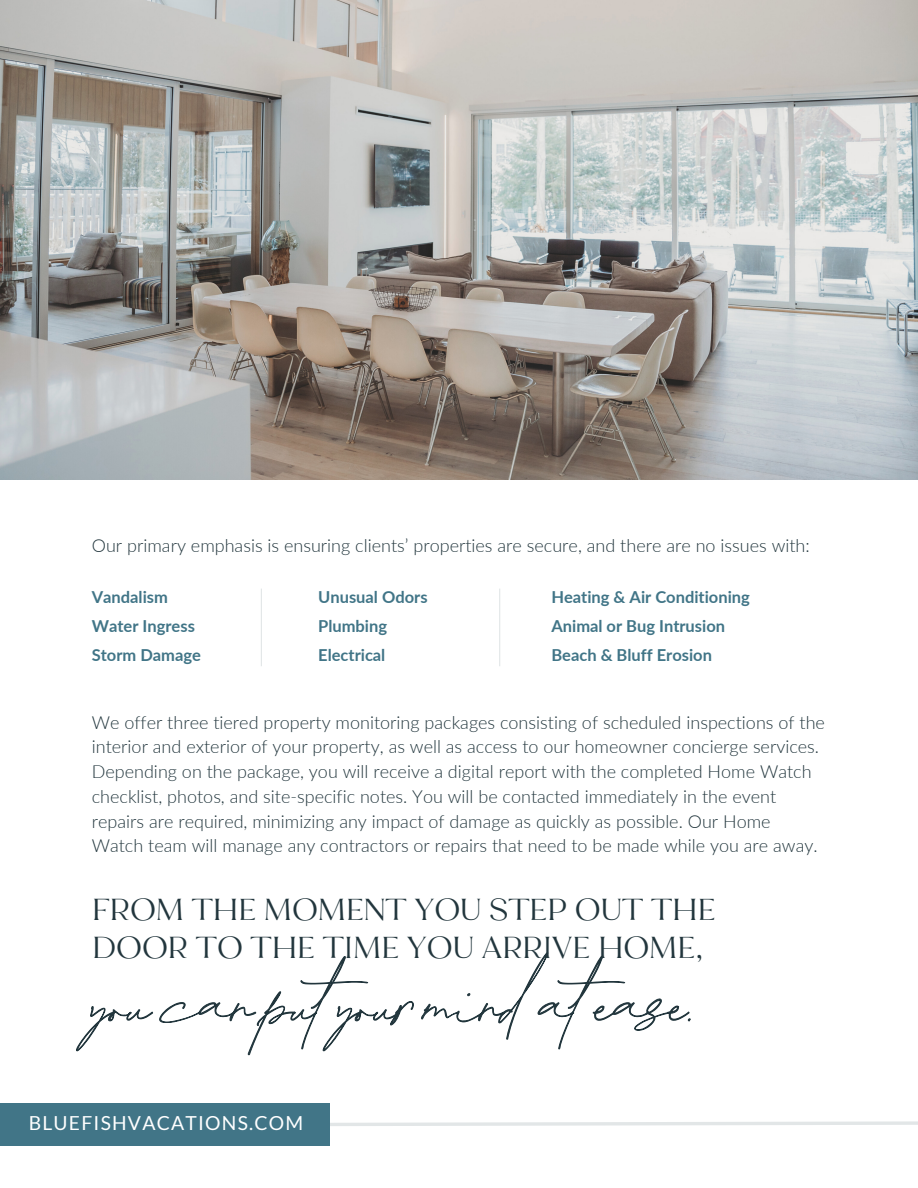
<style>
.page{position:relative;width:918px;height:1188px;background:#fff}
.page>*{position:absolute;margin:0;border:0;box-sizing:border-box;transform-origin:0 0}
.t1{font:35.1px/37.2px "Harlow Duo Serif Plain";color:#22363d}
.t2{font:19.35px "Lato";letter-spacing:.065em;color:#fff}
.t3{font:300 18px/24.8px "Lato";color:#22363d}
.t4{font:700 16.5px "Lato";color:#417587}
</style>
<div class="page">
<img style="left:0;top:0;width:918px;height:480px">
<hr style="left:499px;top:589px;width:1px;height:77px;background:#e2e6e7">
<hr style="left:261px;top:589px;width:1px;height:77px;background:#e2e6e7">
<svg style="left:76px;top:952px;width:615px;height:103px"></svg>
<svg style="left:329px;top:1120px;width:589px;height:8px"></svg>
<div style="left:0;top:1103px;width:329px;height:43px;background:#417587"></div>
<p class="t3" style="left:92px;top:533px;width:720px">Our primary emphasis is ensuring clients’ properties are secure, and there are no issues with:</p>
<p class="t4" style="left:92px;top:586px;width:78px">Vandalism</p>
<p class="t4" style="left:92px;top:616px;width:105px">Water Ingress</p>
<p class="t4" style="left:92px;top:645px;width:111px">Storm Damage</p>
<p class="t4" style="left:318px;top:586px;width:111px">Unusual Odors</p>
<p class="t4" style="left:318px;top:616px;width:70px">Plumbing</p>
<p class="t4" style="left:318px;top:645px;width:69px">Electrical</p>
<p class="t4" style="left:551px;top:586px;width:200px">Heating &amp; Air Conditioning</p>
<p class="t4" style="left:551px;top:616px;width:175px">Animal or Bug Intrusion</p>
<p class="t4" style="left:551px;top:645px;width:162px">Beach &amp; Bluff Erosion</p>
<p class="t3" style="left:92px;top:709px;width:735px">We offer three tiered property monitoring packages consisting of scheduled inspections of the interior and exterior of your property, as well as access to our homeowner concierge services.<br>Depending on the package, you will receive a digital report with the completed Home Watch checklist, photos, and site-specific notes. You will be contacted immediately in the event repairs are required, minimizing any impact of damage as quickly as possible. Our Home Watch team will manage any contractors or repairs that need to be made while you are away.</p>
<p class="t1" style="left:92px;top:891px;width:625px">FROM THE MOMENT YOU STEP OUT THE<br>DOOR TO THE TIME YOU ARRIVE HOME,</p>
<p class="t2" style="left:29px;top:1111px;width:276px">BLUEFISHVACATIONS.COM</p>
</div>
